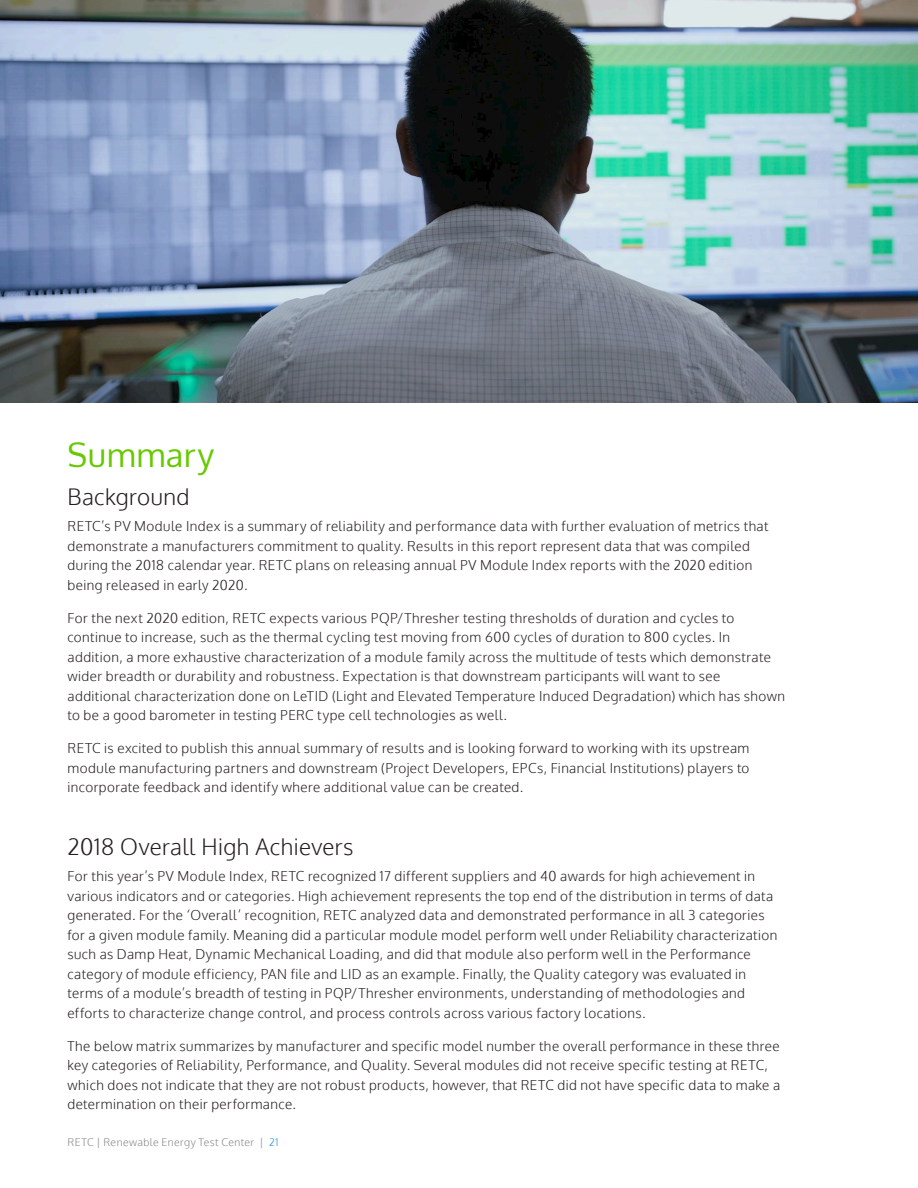
<style>
.page{position:relative;width:918px;height:1188px;background:#fff}
.page>*{position:absolute;margin:0;border:0;box-sizing:border-box;transform-origin:0 0}
.t1{font:33px "Oxygen";letter-spacing:.025em;color:#68c902}
.t2{font:300 22.5px "Oxygen";letter-spacing:.02em;color:#231f20}
.body_single_column{font:300 13.5px/19.5px "Oxygen";letter-spacing:.035em;color:#231f20}
.t3{font:300 10.5px "Oxygen";letter-spacing:.04em;color:#858585}
.s1{color:#2397dc}
</style>
<div class="page">
<img style="left:0;top:0;width:918px;height:403px">
<h1 class="t1" style="left:68px;top:432px;width:148px">Summary</h1>
<h2 class="t2" style="left:68px;top:483px;width:124px">Background</h2>
<p class="body_single_column" style="left:68px;top:517px;width:702px">RETC’s PV Module Index is a summary of reliability and performance data with further evaluation of metrics that demonstrate a manufacturers commitment to quality. Results in this report represent data that was compiled during the 2018 calendar year. RETC plans on releasing annual PV Module Index reports with the 2020 edition being released in early 2020.</p>
<p class="body_single_column" style="left:68px;top:609px;width:719px">For the next 2020 edition, RETC expects various PQP/Thresher testing thresholds of duration and cycles to continue to increase, such as the thermal cycling test moving from 600 cycles of duration to 800 cycles. In addition, a more exhaustive characterization of a module family across the multitude of tests which demonstrate wider breadth or durability and robustness. Expectation is that downstream participants will want to see additional characterization done on LeTID (Light and Elevated Temperature Induced Degradation) which has shown to be a good barometer in testing PERC type cell technologies as well.</p>
<p class="body_single_column" style="left:68px;top:739px;width:684px;text-align:justify">RETC is excited to publish this annual summary of results and is looking forward to working with its upstream module manufacturing partners and downstream (Project Developers, EPCs, Financial Institutions) players to incorporate feedback and identify where additional value can be created.</p>
<h2 class="t2" style="left:68px;top:833px;width:287px">2018 Overall High Achievers</h2>
<p class="body_single_column" style="left:68px;top:867px;width:711px">For this year’s PV Module Index, RETC recognized 17 different suppliers and 40 awards for high achievement in various indicators and or categories. High achievement represents the top end of the distribution in terms of data generated. For the ‘Overall’ recognition, RETC analyzed data and demonstrated performance in all 3 categories for a given module family. Meaning did a particular module model perform well under Reliability characterization such as Damp Heat, Dynamic Mechanical Loading, and did that module also perform well in the Performance category of module efficiency, PAN file and LID as an example. Finally, the Quality category was evaluated in terms of a module’s breadth of testing in PQP/Thresher environments, understanding of methodologies and efforts to characterize change control, and process controls across various factory locations.</p>
<p class="body_single_column" style="left:68px;top:1037px;width:714px">The below matrix summarizes by manufacturer and specific model number the overall performance in these three key categories of Reliability, Performance, and Quality. Several modules did not receive specific testing at RETC, which does not indicate that they are not robust products, however, that RETC did not have specific data to make a determination on their performance.</p>
<p class="t3" style="left:68px;top:1136px;width:213px">RETC | Renewable Energy Test Center | <span class="s1">21</span></p>
</div>
